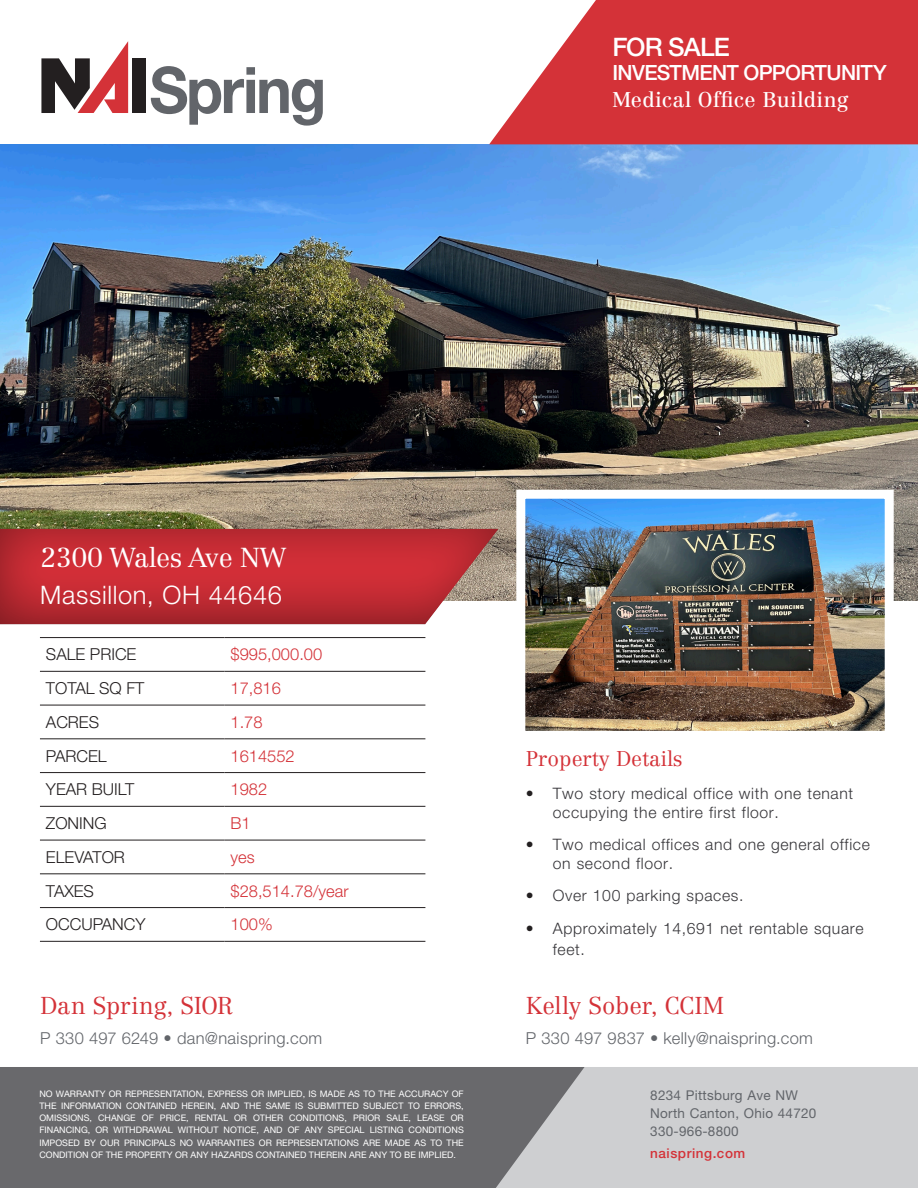
<style>
.page{position:relative;width:918px;height:1188px;background:#fff}
.page>*{position:absolute;margin:0;border:0;box-sizing:border-box;transform-origin:0 0}
.t1{font:300 27px "Centennial LT Std";letter-spacing:-.01em;color:#fff}
.t2{font:300 25.5px "Helvetica Neue LT Std";letter-spacing:.025em;color:#fff}
.t3{font:500 25.5px "Helvetica Neue LT Std";letter-spacing:-.035em;color:#fff}
.t4{font:300 24px "Centennial LT Std";letter-spacing:-.01em;color:#d43238}
.t5{font:500 21px "Helvetica Neue LT Std";letter-spacing:-.03em;color:#fff}
.t6{font:21px "Centennial LT Std";letter-spacing:.015em;color:#fff}
.t7{font:300 21px "Centennial LT Std";color:#d43238}
.t8{font:300 16.5px "Helvetica Neue LT Std";color:#231f20}
.t9{font:300 16.5px "Helvetica Neue LT Std";letter-spacing:.02em;color:#62656a}
.t10{font:300 16.5px "Helvetica Neue LT Std";color:#d43238}
.t11{font:300 15.75px/18.9px "Helvetica Neue LT Std";letter-spacing:.04em;color:#363539}
.t12{font:13.5px "Helvetica Neue LT Std";letter-spacing:.02em;color:#62656a}
.t13{font:500 13.5px "Helvetica Neue LT Std";letter-spacing:.04em;color:#d43238}
.t14{font:9px/12.1px "Helvetica Neue LT Std";color:#fff;text-align:justify}
.s1{color:#231f20}
</style>
<div class="page">
<img style="left:0;top:144px;width:918px;height:456px">
<div style="left:585px;top:1067px;width:333px;height:121px;background:#cecfd1"></div>
<svg style="left:0;top:1067px;width:585px;height:121px;background:#707073"></svg>
<svg style="left:489px;top:0;width:429px;height:144px;background:#d94c51"></svg>
<div style="left:133px;top:58px;width:13px;height:55px;background:#231f20"></div>
<svg style="left:41px;top:41px;width:87px;height:72px"></svg>
<svg style="left:151px;top:66px;width:172px;height:60px"></svg>
<div style="left:0;top:526px;width:501px;height:104px;background:#231f20;opacity:.5"></div>
<hr style="left:40px;top:637px;width:185px;height:1px;background:#231f20">
<hr style="left:225px;top:637px;width:200px;height:1px;background:#231f20">
<hr style="left:40px;top:671px;width:185px;height:1px;background:#231f20">
<hr style="left:225px;top:671px;width:200px;height:1px;background:#231f20">
<hr style="left:40px;top:705px;width:185px;height:1px;background:#231f20">
<hr style="left:225px;top:705px;width:200px;height:1px;background:#231f20">
<hr style="left:40px;top:738px;width:185px;height:1px;background:#231f20">
<hr style="left:225px;top:738px;width:200px;height:1px;background:#231f20">
<hr style="left:40px;top:772px;width:185px;height:1px;background:#231f20">
<hr style="left:225px;top:772px;width:200px;height:1px;background:#231f20">
<hr style="left:40px;top:806px;width:185px;height:1px;background:#231f20">
<hr style="left:225px;top:806px;width:200px;height:1px;background:#231f20">
<hr style="left:40px;top:840px;width:185px;height:1px;background:#231f20">
<hr style="left:225px;top:840px;width:200px;height:1px;background:#231f20">
<hr style="left:40px;top:873px;width:185px;height:1px;background:#231f20">
<hr style="left:225px;top:873px;width:200px;height:1px;background:#231f20">
<hr style="left:40px;top:907px;width:185px;height:1px;background:#231f20">
<hr style="left:225px;top:907px;width:200px;height:1px;background:#231f20">
<hr style="left:40px;top:941px;width:185px;height:1px;background:#231f20">
<hr style="left:225px;top:941px;width:200px;height:1px;background:#231f20">
<img style="left:526px;top:500px;width:358px;height:230px">
<div style="left:516px;top:490px;width:378px;height:250px;border:9px solid #fff"></div>
<p class="t1" style="left:40px;top:541px;width:248px">2300 Wales Ave NW</p>
<p class="t2" style="left:40px;top:579px;width:243px">Massillon, OH 44646</p>
<p class="t8" style="left:46px;top:644px;width:92px">SALE PRICE</p>
<p class="t10" style="left:231px;top:644px;width:93px">$995,000.00</p>
<p class="t8" style="left:46px;top:678px;width:100px">TOTAL SQ FT</p>
<p class="t10" style="left:231px;top:678px;width:52px">17,816</p>
<p class="t8" style="left:46px;top:712px;width:55px">ACRES</p>
<p class="t10" style="left:231px;top:712px;width:34px">1.78</p>
<p class="t8" style="left:46px;top:746px;width:62px">PARCEL</p>
<p class="t10" style="left:231px;top:746px;width:66px">1614552</p>
<p class="t8" style="left:46px;top:779px;width:90px">YEAR BUILT</p>
<p class="t10" style="left:231px;top:779px;width:38px">1982</p>
<p class="t8" style="left:46px;top:813px;width:62px">ZONING</p>
<p class="t10" style="left:231px;top:813px;width:22px">B1</p>
<p class="t8" style="left:46px;top:847px;width:80px">ELEVATOR</p>
<p class="t10" style="left:231px;top:847px;width:26px">yes</p>
<p class="t8" style="left:46px;top:881px;width:50px">TAXES</p>
<p class="t10" style="left:231px;top:881px;width:120px">$28,514.78/year</p>
<p class="t8" style="left:46px;top:914px;width:101px">OCCUPANCY</p>
<p class="t10" style="left:231px;top:914px;width:44px">100%</p>
<p class="t4" style="left:40px;top:991px;width:195px">Dan Spring, SIOR</p>
<p class="t9" style="left:40px;top:1028px;width:284px">P 330 497 6249 • dan@naispring.com</p>
<p class="t3" style="left:612px;top:32px;width:119px">FOR SALE</p>
<p class="t5" style="left:612px;top:60px;width:276px">INVESTMENT OPPORTUNITY</p>
<p class="t6" style="left:612px;top:88px;width:238px">Medical Office Building</p>
<p class="t7" style="left:526px;top:746px;width:158px">Property Details</p>
<p class="t11" style="left:553px;top:783px;width:302px;text-indent:-27px"><span class="s1">•</span> Two story medical office with one tenant occupying the entire first floor.</p>
<p class="t11" style="left:553px;top:835px;width:319px;text-indent:-27px"><span class="s1">•</span> Two medical offices and one general office on second floor.</p>
<p class="t11" style="left:526px;top:886px;width:219px"><span class="s1">•</span> Over 100 parking spaces.</p>
<p class="t11" style="left:553px;top:917px;width:312px;line-height:21px;text-indent:-27px"><span class="s1">•</span> Approximately 14,691 net rentable square feet.</p>
<p class="t4" style="left:526px;top:991px;width:200px">Kelly Sober, CCIM</p>
<p class="t9" style="left:526px;top:1028px;width:289px">P 330 497 9837 • kelly@naispring.com</p>
<p class="t14" style="left:39px;top:1088px;width:426px">NO WARRANTY OR REPRESENTATION, EXPRESS OR IMPLIED, IS MADE AS TO THE ACCURACY OF THE INFORMATION CONTAINED HEREIN, AND THE SAME IS SUBMITTED SUBJECT TO ERRORS, OMISSIONS, CHANGE OF PRICE, RENTAL OR OTHER CONDITIONS, PRIOR SALE, LEASE OR FINANCING, OR WITHDRAWAL WITHOUT NOTICE, AND OF ANY SPECIAL LISTING CONDITIONS IMPOSED BY OUR PRINCIPALS NO WARRANTIES OR REPRESENTATIONS ARE MADE AS TO THE CONDITION OF THE PROPERTY OR ANY HAZARDS CONTAINED THEREIN ARE ANY TO BE IMPLIED.</p>
<p class="t12" style="left:650px;top:1088px;width:149px">8234 Pittsburg Ave NW</p>
<p class="t12" style="left:650px;top:1105px;width:168px">North Canton, Ohio 44720</p>
<p class="t12" style="left:650px;top:1123px;width:90px">330-966-8800</p>
<p class="t13" style="left:650px;top:1145px;width:97px">naispring.com</p>
</div>
